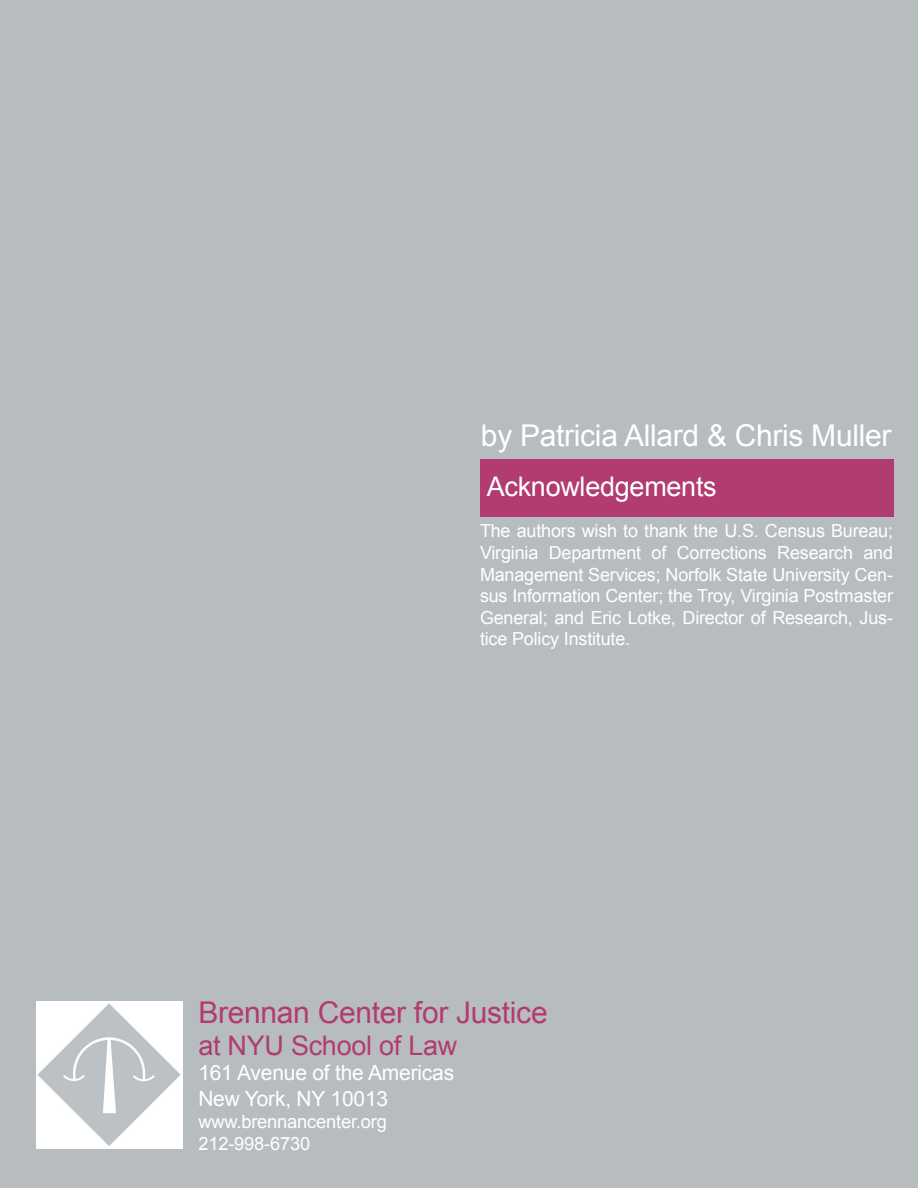
<style>
.page{position:relative;width:918px;height:1188px;background:#b7bdbf}
.page>*{position:absolute;margin:0;border:0;box-sizing:border-box;transform-origin:0 0}
.t1{font:30px "Arial";letter-spacing:-.01em;color:#fff}
.t2{font:30px "Arial";letter-spacing:-.01em;color:#b23b71}
.t3{font:27px "Arial";letter-spacing:-.01em;color:#b23b71}
.t4{font:27px "Arial";letter-spacing:-.01em;color:#fff}
.t5{font:21px/25.2px "Arial";letter-spacing:-.01em;color:#fff}
.t6{font:18.3px/21.9px "Arial";letter-spacing:-.01em;color:#fff}
.t7{font:18px/21.6px "Arial";letter-spacing:-.01em;color:#fff;text-align:justify}
</style>
<div class="page">
<img style="left:37px;top:1001px;width:146px;height:148px">
<div style="left:481px;top:459px;width:413px;height:58px;background:#b23b71"></div>
<h1 class="t1" style="left:481px;top:419px;width:412px">by Patricia Allard &amp; Chris Muller</h1>
<h2 class="t4" style="left:487px;top:471px;width:232px">Acknowledgements</h2>
<p class="t7" style="left:480px;top:520px;width:415px">The authors wish to thank the U.S. Census Bureau; Virginia Department of Corrections Research and Management Services; Norfolk State University Cen&shy;sus Information Center; the Troy, Virginia Postmaster General; and Eric Lotke, Director of Research, Jus&shy;tice Policy Institute.</p>
<h1 class="t2" style="left:198px;top:995px;width:351px">Brennan Center for Justice</h1>
<h2 class="t3" style="left:198px;top:1031px;width:260px">at NYU School of Law</h2>
<p class="t5" style="left:198px;top:1060px;width:257px">161 Avenue of the Americas<br>New York, NY 10013</p>
<p class="t6" style="left:198px;top:1110px;width:190px">www.brennancenter.org<br>212-998-6730</p>
</div>
